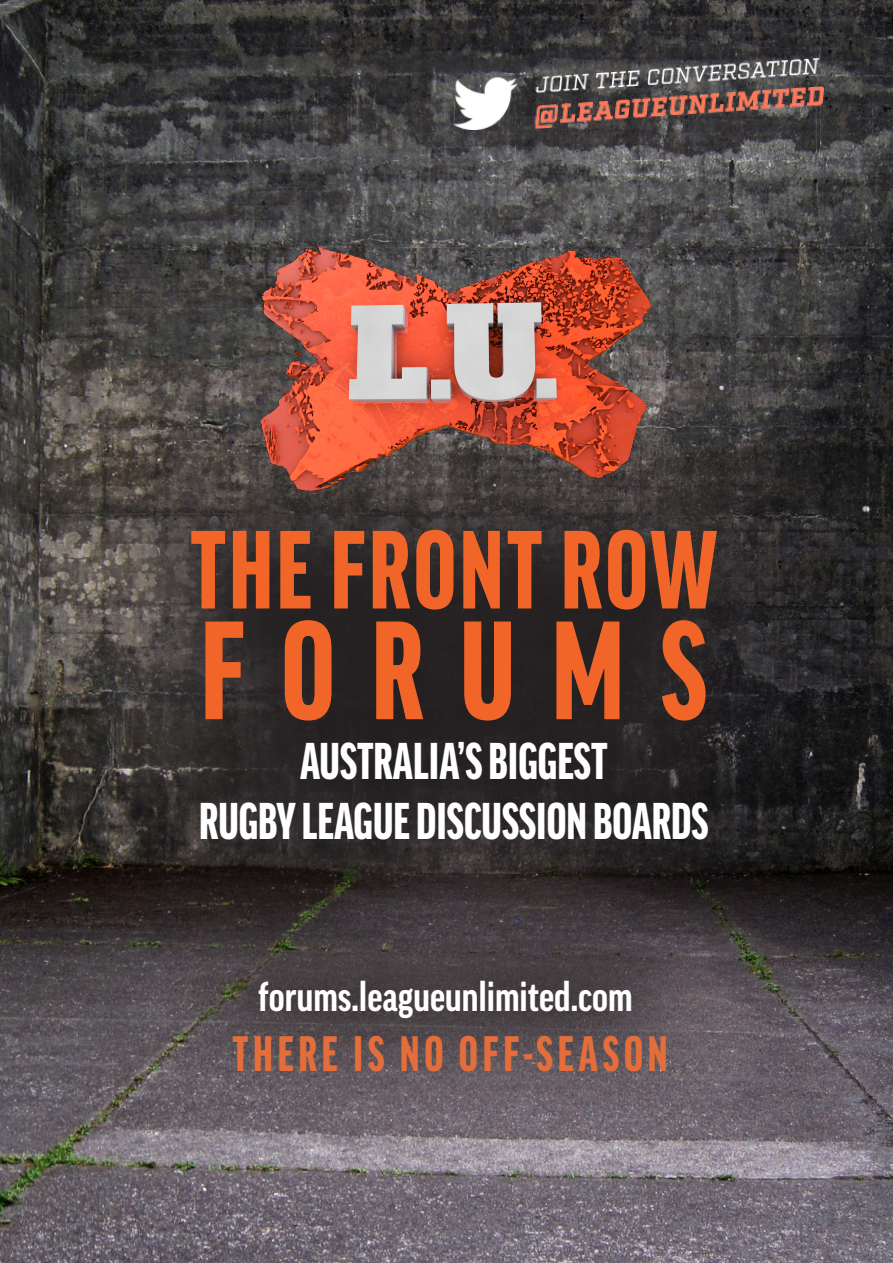
<style>
.page{position:relative;width:893px;height:1263px;background:#fff}
.page>*{position:absolute;margin:0;border:0;box-sizing:border-box;transform-origin:0 0}
.t1{font:900 extra-condensed 134.7px "Good Pro";letter-spacing:.27em;color:#f26529}
.t2{font:900 extra-condensed 106.95px "Good Pro";letter-spacing:.03em;color:#f26529}
.t3{font:900 extra-condensed 49.8px "Good Pro";color:#fff}
.t4{font:900 extra-condensed 48px "Good Pro";letter-spacing:.1em;color:#e36e3b}
.t5{font:700 condensed 40.5px "Good Pro";color:#fff}
</style>
<div class="page">
<img style="left:0;top:0;width:893px;height:1263px">
<div style="left:76px;top:411px;width:756px;height:548px;background:#231f20;opacity:.96"></div>
<img style="left:165px;top:218px;width:563px;height:316px">
<img style="left:454px;top:58px;width:370px;height:71px">
<div style="left:165px;top:885px;width:560px;height:226px;background:#231f20;opacity:.96"></div>
<p class="t2" style="left:190px;top:511px;width:528px">THE FRONT ROW</p>
<p class="t1" style="left:201px;top:596px;width:508px">FORUMS</p>
<p class="t3" style="left:300px;top:733px;width:309px">AUSTRALIA’S BIGGEST</p>
<p class="t3" style="left:199px;top:793px;width:511px">RUGBY LEAGUE DISCUSSION BOARDS</p>
<p class="t5" style="left:259px;top:973px;width:376px">forums.leagueunlimited.com</p>
<p class="t4" style="left:232px;top:1027px;width:437px">THERE IS NO OFF-SEASON</p>
</div>
